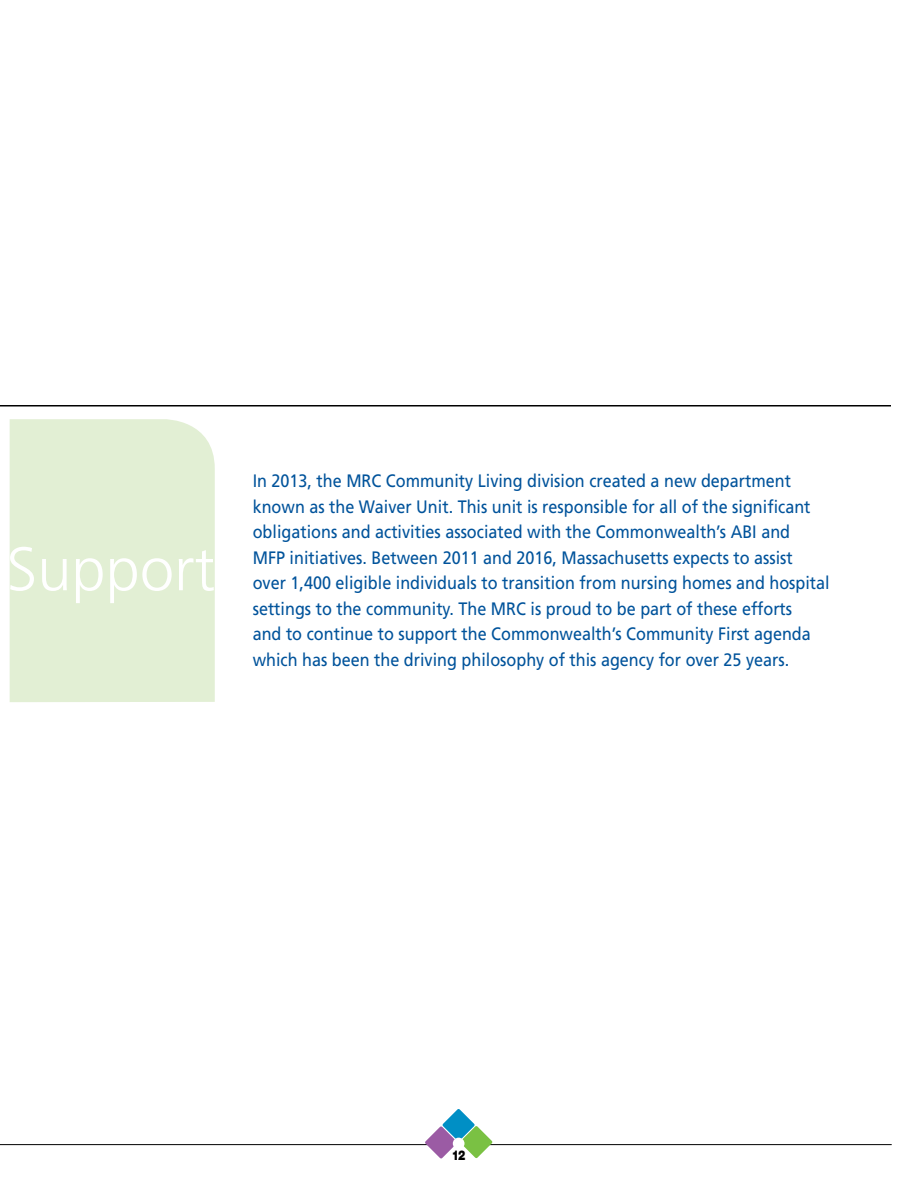
<style>
.page{position:relative;width:918px;height:1188px;background:#fff}
.page>*{position:absolute;margin:0;border:0;box-sizing:border-box;transform-origin:0 0}
.t1{font:300 61.35px "Frutiger";color:#fff}
.t2{font:18px/25.5px "Frutiger";color:#00539b;scale:.9 1}
.t3{font:900 13.5px "Helvetica Neue";color:#000;scale:.8 1}
</style>
<div class="page">
<hr style="left:0;top:1144px;width:892px;height:1px;background:#000">
<svg style="left:424px;top:1109px;width:69px;height:50px"></svg>
<div style="left:453px;top:1138px;width:12px;height:11px;background:#fff;border-radius:50%"></div>
<hr style="left:0;top:405px;width:891px;height:1px;background:#000">
<div style="left:10px;top:419px;width:205px;height:283px;background:#e2efd4"></div>
<h1 class="t1" style="left:6px;top:534px;width:210px">Support</h1>
<p class="t2" style="left:253px;top:468px;width:643px">In 2013, the MRC Community Living division created a new department known as the Waiver Unit. This unit is responsible for all of the significant obligations and activities associated with the Commonwealth’s ABI and<br>MFP initiatives. Between 2011 and 2016, Massachusetts expects to assist over 1,400 eligible individuals to transition from nursing homes and hospital settings to the community. The MRC is proud to be part of these efforts<br>and to continue to support the Commonwealth’s Community First agenda which has been the driving philosophy of this agency for over 25 years.</p>
<p class="t3" style="left:452px;top:1147px;width:19px">12</p>
</div>
